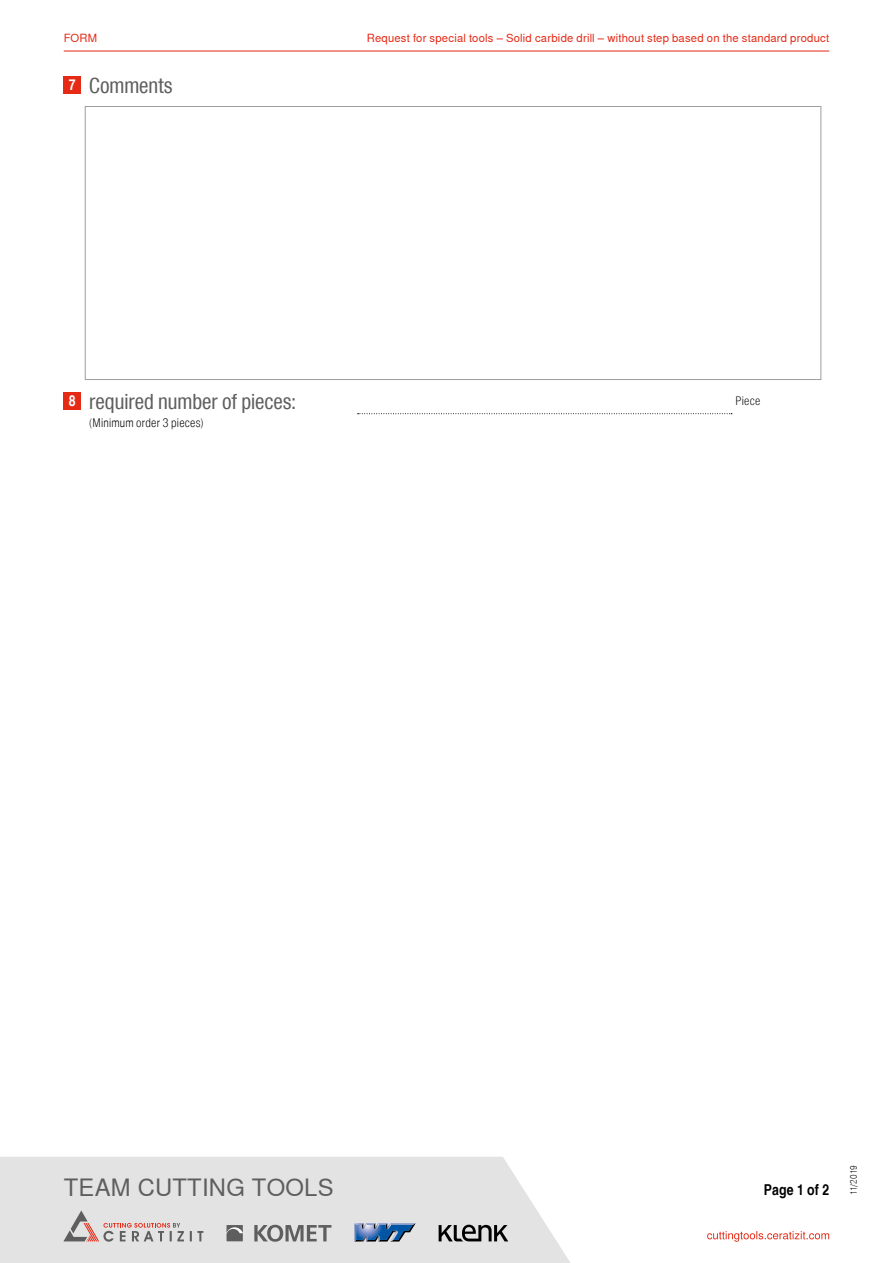
<style>
.page{position:relative;width:893px;height:1263px;background:#fff}
.page>*{position:absolute;margin:0;border:0;box-sizing:border-box;transform-origin:0 0}
.t1{font:23.85px "Nimbus Sans WNT Global";letter-spacing:.01em;color:#5f5e5e}
.t2{font:21px "Nimbus Sans WNT Global Cond";color:#5f5e5e}
.t3{font:700 15px "Nimbus Sans WNT Global Cond";letter-spacing:.005em;color:#000}
.t4{font:700 15px "Nimbus Sans WNT Global Cond";color:#fff}
.t5{font:300 12px "Nimbus Sans WNT Global Cond";letter-spacing:.015em;color:#000}
.t6{font:300 12px "Nimbus Sans WNT Cond";letter-spacing:.02em;color:#000}
.t7{font:11.25px "Nimbus Sans WNT Global";letter-spacing:.02em;color:#e52713}
.t8{font:300 9px "Nimbus Sans WNT Global Cond";letter-spacing:-.01em;color:#000}
.s1{font-weight:700;font-size:15px;color:#fff}
</style>
<div class="page">
<hr style="left:64px;top:51px;width:765px;height:1px;background:#e52713">
<svg style="left:0;top:1157px;width:570px;height:106px;background:#e4e4e4"></svg>
<svg style="left:63px;top:1210px;width:140px;height:31px;background:#d2c8c8"></svg>
<svg style="left:254px;top:1225px;width:77px;height:17px"></svg>
<svg style="left:226px;top:1225px;width:17px;height:16px"></svg>
<svg style="left:439px;top:1225px;width:69px;height:16px"></svg>
<svg style="left:354px;top:1223px;width:62px;height:18px"></svg>
<svg style="left:707px;top:1231px;width:122px;height:11px"></svg>
<div style="left:64px;top:77px;width:17px;height:17px;background:#e52b16"></div>
<svg style="left:358px;top:413px;width:374px;height:1px"></svg>
<div style="left:64px;top:392px;width:17px;height:17px;background:#e52b16"></div>
<p class="t7" style="left:64px;top:32px;width:35px">FORM</p>
<h2 class="t2" style="left:69px;top:73px;width:105px"><span class="s1">7</span> Comments</h2>
<p class="t7" style="left:367px;top:32px;width:464px">Request for special tools – Solid carbide drill – without step based on the standard product</p>
<h2 class="t2" style="left:89px;top:389px;width:208px">required number of pieces:</h2>
<p class="t5" style="left:89px;top:415px;width:116px">(Minimum order 3 pieces)</p>
<h3 class="t4" style="left:69px;top:392px;width:8px">8</h3>
<p class="t6" style="left:736px;top:394px;width:26px">Piece</p>
<h1 class="t1" style="left:64px;top:1173px;width:271px">TEAM CUTTING TOOLS</h1>
<h3 class="t3" style="left:764px;top:1181px;width:67px">Page 1 of 2</h3>
<p class="t8" style="left:848px;top:1195px;width:32px;rotate:-90deg">11/2019</p>
</div>
